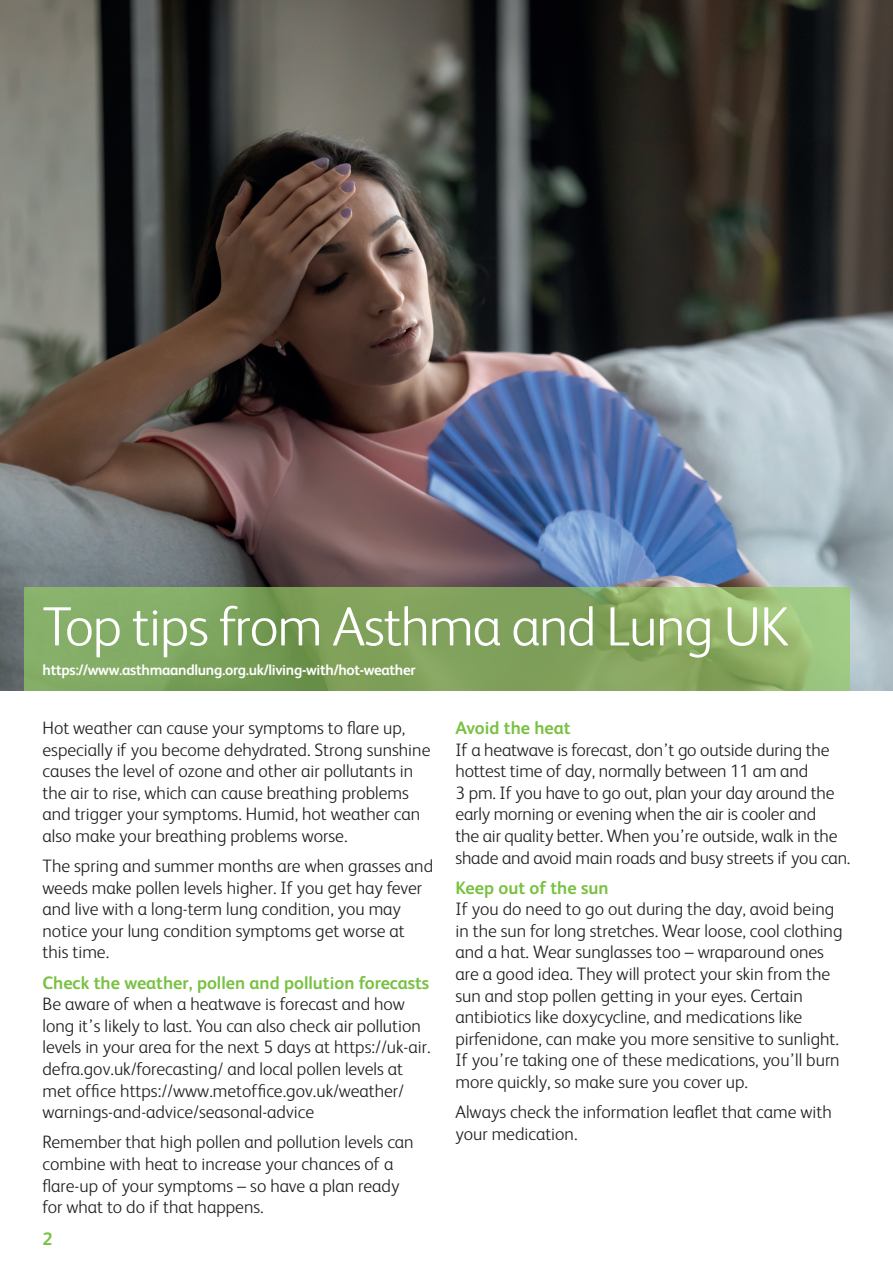
<style>
.page{position:relative;width:893px;height:1263px;background:#fff}
.page>*{position:absolute;margin:0;border:0;box-sizing:border-box;transform-origin:0 0}
.t1{font:300 55.5px "FS Albert";letter-spacing:-.02em;color:#fff}
.t2{font:300 18px/21.6px "FS Albert";color:#231f20}
.t3{font:700 18px "FS Albert";color:#79c142}
.t4{font:700 15px "FS Albert";letter-spacing:-.02em;color:#fff}
</style>
<div class="page">
<img style="left:0;top:0;width:893px;height:691px">
<svg style="left:25px;top:587px;width:825px;height:104px;background:#84a861"></svg>
<h1 class="t1" style="left:43px;top:590px;width:748px">Top tips from Asthma and Lung UK</h1>
<p class="t4" style="left:43px;top:660px;width:375px">https://www.asthmaandlung.org.uk/living-with/hot-weather</p>
<p class="t2" style="left:43px;top:716px;width:389px">Hot weather can cause your symptoms to flare up, especially if you become dehydrated. Strong sunshine causes the level of ozone and other air pollutants in the air to rise, which can cause breathing problems and trigger your symptoms. Humid, hot weather can also make your breathing problems worse.</p>
<p class="t2" style="left:43px;top:854px;width:392px">The spring and summer months are when grasses and weeds make pollen levels higher. If you get hay fever and live with a long-term lung condition, you may notice your lung condition symptoms get worse at this time.</p>
<p class="t3" style="left:43px;top:970px;width:388px">Check the weather, pollen and pollution forecasts</p>
<p class="t2" style="left:43px;top:992px;width:390px">Be aware of when a heatwave is forecast and how long it’s likely to last. You can also check air pollution levels in your area for the next 5 days at https://uk-air. defra.gov.uk/forecasting/ and local pollen levels at met office https://www.metoffice.gov.uk/weather/ warnings-and-advice/seasonal-advice</p>
<p class="t2" style="left:43px;top:1130px;width:373px">Remember that high pollen and pollution levels can combine with heat to increase your chances of a flare-up of your symptoms – so have a plan ready for what to do if that happens.</p>
<p class="t3" style="left:43px;top:1226px;width:12px">2</p>
<p class="t3" style="left:455px;top:715px;width:117px">Avoid the heat</p>
<p class="t2" style="left:455px;top:738px;width:396px">If a heatwave is forecast, don’t go outside during the hottest time of day, normally between 11 am and<br>3 pm. If you have to go out, plan your day around the early morning or evening when the air is cooler and<br>the air quality better. When you’re outside, walk in the shade and avoid main roads and busy streets if you can.</p>
<p class="t3" style="left:455px;top:875px;width:154px">Keep out of the sun</p>
<p class="t2" style="left:455px;top:897px;width:388px">If you do need to go out during the day, avoid being in the sun for long stretches. Wear loose, cool clothing and a hat. Wear sunglasses too – wraparound ones are a good idea. They will protect your skin from the sun and stop pollen getting in your eyes. Certain antibiotics like doxycycline, and medications like pirfenidone, can make you more sensitive to sunlight.<br>If you’re taking one of these medications, you’ll burn more quickly, so make sure you cover up.</p>
<p class="t2" style="left:455px;top:1100px;width:378px">Always check the information leaflet that came with your medication.</p>
</div>
